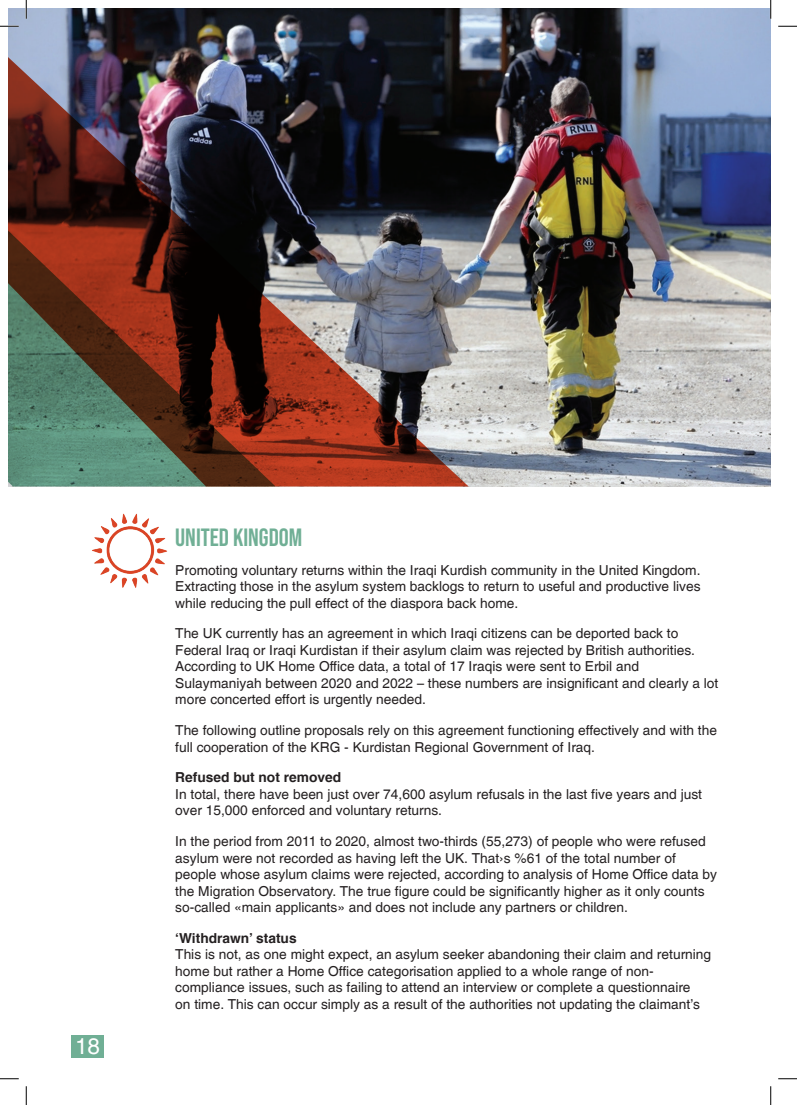
<style>
.page{position:relative;width:797px;height:1105px;background:#fff}
.page>*{position:absolute;margin:0;border:0;box-sizing:border-box;transform-origin:0 0}
.t1{font:25px "Bebas Neue";color:#70af95}
.t2{font:22.5px "Sans";color:#fff}
.t3{font:13.75px/16.5px "Sans";color:#231f20}
.t4{font:13.75px "Sans BOLD";color:#231f20}
</style>
<div class="page">
<img style="left:468px;top:9px;width:302px;height:477px">
<img style="left:9px;top:9px;width:459px;height:477px">
<img style="left:92px;top:513px;width:76px;height:75px">
<div style="left:71px;top:1035px;width:33px;height:23px;background:#70af95"></div>
<svg style="left:0;top:25px;width:19px;height:2px"></svg>
<svg style="left:778px;top:25px;width:19px;height:2px"></svg>
<svg style="left:0;top:1078px;width:19px;height:1px"></svg>
<svg style="left:778px;top:1078px;width:19px;height:1px"></svg>
<svg style="left:25px;top:0;width:2px;height:19px"></svg>
<svg style="left:25px;top:1086px;width:2px;height:19px"></svg>
<svg style="left:770px;top:0;width:1px;height:19px"></svg>
<svg style="left:770px;top:1086px;width:1px;height:19px"></svg>
<h2 class="t2" style="left:75px;top:1033px;width:27px">18</h2>
<h1 class="t1" style="left:175px;top:523px;width:129px">UNITED KINGDOM</h1>
<p class="t3" style="left:175px;top:562px;width:527px;text-align:justify">Promoting voluntary returns within the Iraqi Kurdish community in the United Kingdom.<br>Extracting those in the asylum system backlogs to return to useful and productive lives while reducing the pull effect of the diaspora back home.</p>
<p class="t3" style="left:175px;top:625px;width:544px">The UK currently has an agreement in which Iraqi citizens can be deported back to Federal Iraq or Iraqi Kurdistan if their asylum claim was rejected by British authorities.<br>According to UK Home Office data, a total of 17 Iraqis were sent to Erbil and Sulaymaniyah between 2020 and 2022 – these numbers are insignificant and clearly a lot more concerted effort is urgently needed.</p>
<p class="t3" style="left:175px;top:722px;width:543px">The following outline proposals rely on this agreement functioning effectively and with the full cooperation of the KRG - Kurdistan Regional Government of Iraq.</p>
<p class="t4" style="left:175px;top:769px;width:167px">Refused but not removed</p>
<p class="t3" style="left:175px;top:786px;width:528px">In total, there have been just over 74,600 asylum refusals in the last five years and just over 15,000 enforced and voluntary returns.</p>
<p class="t3" style="left:175px;top:833px;width:543px">In the period from 2011 to 2020, almost two-thirds (55,273) of people who were refused asylum were not recorded as having left the UK. That›s %61 of the total number of people whose asylum claims were rejected, according to analysis of Home Office data by the Migration Observatory. The true figure could be significantly higher as it only counts so-called «main applicants» and does not include any partners or children.</p>
<p class="t4" style="left:175px;top:929px;width:123px">‘Withdrawn’ status</p>
<p class="t3" style="left:175px;top:946px;width:537px">This is not, as one might expect, an asylum seeker abandoning their claim and returning home but rather a Home Office categorisation applied to a whole range of non&shy;compliance issues, such as failing to attend an interview or complete a questionnaire<br>on time. This can occur simply as a result of the authorities not updating the claimant’s</p>
</div>
